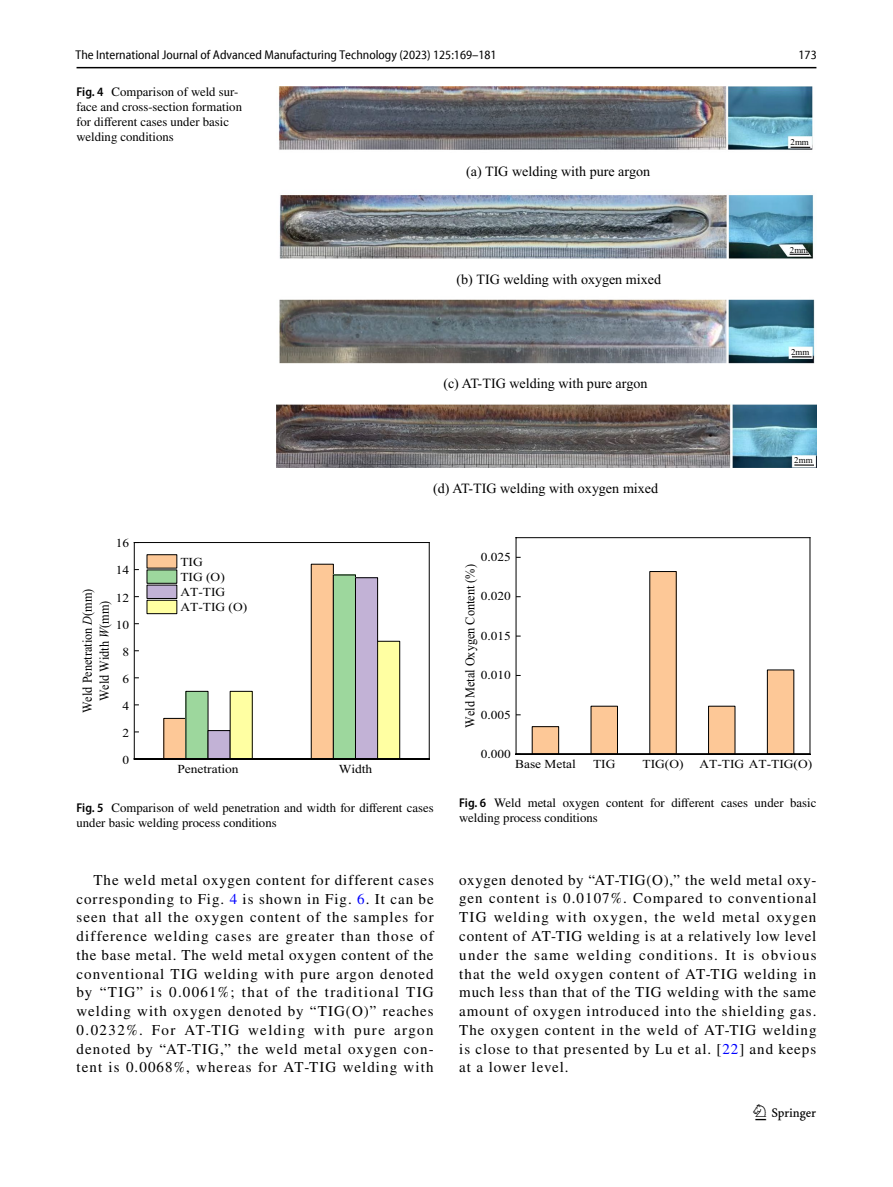
<style>
.page{position:relative;width:893px;height:1187px;background:#fff}
.page>*{position:absolute;margin:0;border:0;box-sizing:border-box;transform-origin:0 0}
.t1{font:22.5px "Springnew Regular 3";color:#000}
.t2{font:15px/18.8px "STIX";letter-spacing:.065em;color:#000;text-align:justify}
.t3{font:14.1px "Times New Roman 3";color:#000}
.t4{font:13.5px/17px "Times New Roman 4";color:#000;text-align:center;scale:.91 1}
.t5{font:13.35px "Times New Roman 5";color:#000;scale:.91 1}
.t6{font:12.75px/15px "STIX";color:#000}
.t7{font:semi-condensed 12.75px "Myriad Pro Unic";color:#000}
.t8{font:12.3px "Times New Roman 5";color:#000;scale:1.09 1}
.t9{font:12.3px/15.1px "Times New Roman 4";color:#000;scale:1.1 1}
.t10{font:8.85px "Times New Roman 3";color:#000}
.s1{font-family:"Myriad Pro";font-weight:600;font-stretch:semi-condensed}
.s2{font-family:"Times New Roman PS Italic MT2"}
.s3{color:#00f}
</style>
<div class="page">
<hr style="left:77px;top:67px;width:739px;height:1px;background:#000">
<img style="left:276px;top:87px;width:540px;height:380px">
<svg style="left:791px;top:147px;width:19px;height:1px"></svg>
<svg style="left:794px;top:464px;width:20px;height:1px"></svg>
<svg style="left:789px;top:254px;width:20px;height:1px"></svg>
<svg style="left:792px;top:356px;width:19px;height:1px"></svg>
<div style="left:164px;top:718px;width:22px;height:41px;background:#fdc897"></div>
<div style="left:311px;top:564px;width:22px;height:195px;background:#fdc897"></div>
<div style="left:186px;top:691px;width:22px;height:68px;background:#9dd79d"></div>
<div style="left:333px;top:575px;width:22px;height:184px;background:#9dd79d"></div>
<div style="left:333px;top:574px;width:23px;height:185px;border:1px solid #000"></div>
<div style="left:208px;top:730px;width:22px;height:29px;background:#c2b2d6"></div>
<div style="left:355px;top:577px;width:23px;height:182px;background:#c2b2d6"></div>
<div style="left:355px;top:577px;width:23px;height:182px;border:1px solid #000"></div>
<div style="left:230px;top:691px;width:22px;height:68px;background:#ffffa2"></div>
<div style="left:230px;top:691px;width:23px;height:68px;border:1px solid #000"></div>
<div style="left:378px;top:641px;width:22px;height:118px;background:#ffffa2"></div>
<div style="left:377px;top:641px;width:23px;height:118px;border:1px solid #000"></div>
<hr style="left:134px;top:542px;width:295px;height:1px;background:#000">
<hr style="left:134px;top:758px;width:295px;height:1px;background:#000">
<hr style="left:134px;top:542px;width:1px;height:217px;background:#000">
<hr style="left:429px;top:542px;width:1px;height:217px;background:#000">
<div style="left:147px;top:554px;width:30px;height:14px;background:#fdc897;border:1px solid #000"></div>
<div style="left:147px;top:569px;width:30px;height:14px;background:#9dd79d"></div>
<div style="left:147px;top:584px;width:30px;height:14px;background:#c2b2d6"></div>
<div style="left:147px;top:600px;width:30px;height:14px;background:#ffffa2;border:1px solid #000"></div>
<div style="left:532px;top:726px;width:27px;height:28px;background:#fdc897"></div>
<div style="left:532px;top:726px;width:27px;height:28px;border:1px solid #000"></div>
<div style="left:591px;top:706px;width:26px;height:48px;background:#fdc897"></div>
<div style="left:591px;top:705px;width:27px;height:49px;border:1px solid #000"></div>
<div style="left:650px;top:571px;width:26px;height:183px;background:#fdc897"></div>
<div style="left:708px;top:706px;width:27px;height:48px;background:#fdc897"></div>
<div style="left:708px;top:705px;width:27px;height:49px;border:1px solid #000"></div>
<div style="left:767px;top:670px;width:27px;height:84px;background:#fdc897"></div>
<div style="left:767px;top:669px;width:27px;height:85px;border:1px solid #000"></div>
<hr style="left:516px;top:537px;width:294px;height:1px;background:#000">
<hr style="left:516px;top:753px;width:294px;height:1px;background:#000">
<hr style="left:516px;top:537px;width:1px;height:217px;background:#000">
<hr style="left:809px;top:537px;width:1px;height:217px;background:#000">
<p class="t7" style="left:76px;top:50px;width:423px">The International Journal of Advanced Manufacturing Technology (2023) 125:169–181</p>
<p class="t7" style="left:799px;top:50px;width:20px">173</p>
<p class="t6" style="left:77px;top:85px;width:167px"><span class="s1">Fig. 4</span> Comparison of weld sur&shy;face and cross-section formation for different cases under basic welding conditions</p>
<p class="t9" style="left:116px;top:537px;width:14px">16</p>
<p class="t9" style="left:116px;top:564px;width:14px">14</p>
<p class="t4" style="left:80px;top:713px;width:138px;rotate:-90deg">W dle noi tar teneP <span class="s2">D</span> m( m )<br>W dle W htdi <span class="s2">W</span> ( m m )</p>
<p class="t9" style="left:116px;top:591px;width:14px">12</p>
<p class="t9" style="left:116px;top:618px;width:14px">10</p>
<p class="t9" style="left:123px;top:645px;width:8px">8</p>
<p class="t9" style="left:123px;top:672px;width:8px">6</p>
<p class="t9" style="left:123px;top:699px;width:8px">4</p>
<p class="t9" style="left:123px;top:726px;width:8px">2</p>
<p class="t9" style="left:123px;top:753px;width:8px">0</p>
<p class="t9" style="left:180px;top:555px;width:62px">TIG<br>TIG (O)<br>AT-TIG<br>AT-TIG (O)</p>
<p class="t9" style="left:177px;top:762px;width:57px">Penetration</p>
<p class="t9" style="left:339px;top:762px;width:32px">Width</p>
<p class="t3" style="left:466px;top:166px;width:186px">(a) TIG welding with pure argon</p>
<p class="t3" style="left:457px;top:274px;width:206px">(b) TIG welding with oxygen mixed</p>
<p class="t3" style="left:443px;top:378px;width:206px">(c) AT-TIG welding with pure argon</p>
<p class="t3" style="left:433px;top:483px;width:226px">(d) AT-TIG welding with oxygen mixed</p>
<p class="t8" style="left:481px;top:552px;width:29px">0.025</p>
<p class="t5" style="left:465px;top:727px;width:181px;rotate:-90deg">W d l e M Ol a t e negyx C %(t ne t no )</p>
<p class="t8" style="left:481px;top:591px;width:29px">0.020</p>
<p class="t8" style="left:481px;top:631px;width:29px">0.015</p>
<p class="t8" style="left:481px;top:670px;width:29px">0.010</p>
<p class="t8" style="left:481px;top:710px;width:29px">0.005</p>
<p class="t10" style="left:790px;top:139px;width:20px">2mm</p>
<p class="t10" style="left:790px;top:246px;width:20px">2mm</p>
<p class="t10" style="left:791px;top:348px;width:20px">2mm</p>
<p class="t10" style="left:794px;top:456px;width:20px">2mm</p>
<p class="t8" style="left:481px;top:749px;width:29px">0.000</p>
<p class="t8" style="left:515px;top:759px;width:57px">Base Metal</p>
<p class="t8" style="left:593px;top:759px;width:22px">TIG</p>
<p class="t8" style="left:643px;top:759px;width:39px">TIG(O)</p>
<p class="t8" style="left:699px;top:759px;width:105px">AT-TIG AT-TIG(O)</p>
<p class="t6" style="left:77px;top:801px;width:359px"><span class="s1">Fig. 5</span> Comparison of weld penetration and width for different cases under basic welding process conditions</p>
<p class="t6" style="left:459px;top:796px;width:359px"><span class="s1">Fig. 6</span> Weld metal oxygen content for different cases under basic welding process conditions</p>
<p class="t2" style="left:77px;top:871px;width:359px;text-indent:17px">The weld metal oxygen content for different cases corresponding to Fig. <span class="s3">4</span> is shown in Fig. <span class="s3">6</span>. It can be seen that all the oxygen content of the samples for difference welding cases are greater than those of the base metal. The weld metal oxygen content of the conventional TIG welding with pure argon denoted by “TIG” is 0.0061%; that of the traditional TIG welding with oxygen denoted by “TIG(O)” reaches 0.0232%. For AT-TIG welding with pure argon denoted by “AT-TIG,” the weld metal oxygen con&shy;tent is 0.0068%, whereas for AT-TIG welding with</p>
<p class="t2" style="left:459px;top:871px;width:359px">oxygen denoted by “AT-TIG(O),” the weld metal oxy&shy;gen content is 0.0107%. Compared to conventional TIG welding with oxygen, the weld metal oxygen content of AT-TIG welding is at a relatively low level under the same welding conditions. It is obvious that the weld oxygen content of AT-TIG welding in much less than that of the TIG welding with the same amount of oxygen introduced into the shielding gas.<br>The oxygen content in the weld of AT-TIG welding is close to that presented by Lu et al. [<span class="s3">22</span>] and keeps at a lower level.</p>
<h1 class="t1" style="left:755px;top:1104px;width:62px">1 3</h1>
</div>
